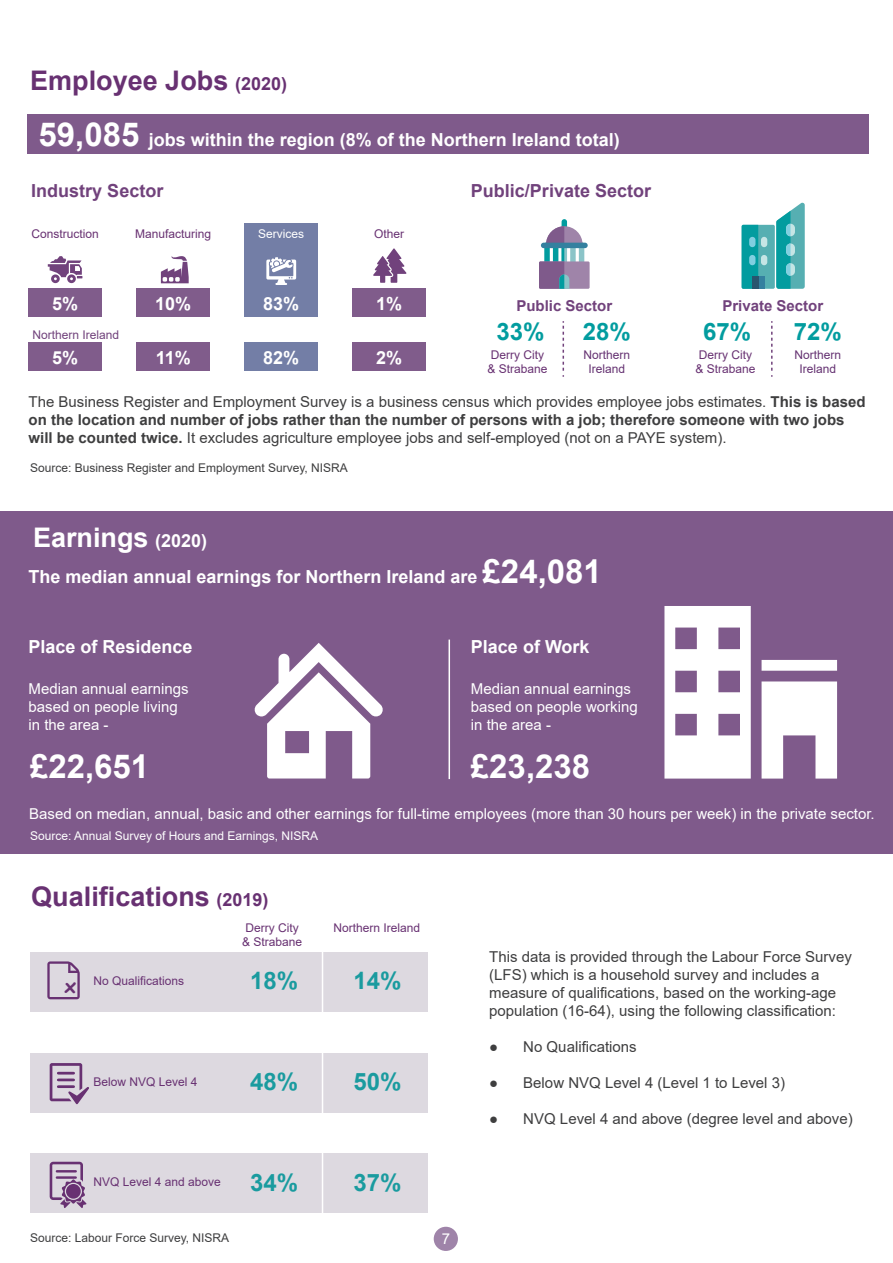
<style>
.page{position:relative;width:893px;height:1263px;background:#fff}
.page>*{position:absolute;margin:0;border:0;box-sizing:border-box;transform-origin:0 0}
.t1{font:700 33px "Arial";color:#fff}
.t2{font:700 27px "Arial";color:#683172}
.t3{font:700 27px "Arial";color:#fff}
.t4{font:700 24px "Arial";color:#1a9b9f}
.t5{font:700 24px "Arial";color:#029c9f}
.t6{font:700 19.65px "Comic Sans MS";color:#683172}
.t7{font:700 18px "Arial";color:#fff}
.t8{font:700 18px "Arial";color:#71427c}
.t9{font:15px/18px "Arial";color:#3e3e3f}
.t10{font:15px/18px "Arial";color:#fff}
.t11{font:700 15px "Arial";color:#71427c}
.t12{font:12px/14.4px "Arial";color:#683172}
.t13{font:12px "Arial";color:#3e3e3f}
.t14{font:12px "Arial";color:#fff}
.t15{font:12px/14.4px "Arial";color:#653272;text-align:center}
.t16{font:12px "Arial";color:#71427c}
.s1{font-size:18px}
.s2{font-size:33px}
.s3{font-weight:700}
</style>
<div class="page">
<div style="left:30px;top:952px;width:398px;height:59px;background:#ddd9e0"></div>
<div style="left:30px;top:1053px;width:398px;height:59px;background:#ddd9e0"></div>
<div style="left:30px;top:1154px;width:398px;height:59px;background:#ddd9e0"></div>
<svg style="left:563px;top:321px;width:1px;height:56px"></svg>
<svg style="left:771px;top:321px;width:2px;height:56px"></svg>
<div style="left:29px;top:288px;width:73px;height:29px;background:#805c8b"></div>
<div style="left:137px;top:288px;width:73px;height:29px;background:#805c8b"></div>
<div style="left:245px;top:224px;width:73px;height:93px;background:#737ea6"></div>
<div style="left:353px;top:288px;width:73px;height:29px;background:#805c8b"></div>
<svg style="left:161px;top:256px;width:28px;height:27px"></svg>
<svg style="left:48px;top:256px;width:34px;height:27px"></svg>
<svg style="left:266px;top:257px;width:30px;height:28px"></svg>
<div style="left:29px;top:342px;width:73px;height:29px;background:#805c8b"></div>
<div style="left:137px;top:342px;width:73px;height:29px;background:#805c8b"></div>
<div style="left:245px;top:342px;width:73px;height:29px;background:#737ea6"></div>
<div style="left:353px;top:342px;width:73px;height:29px;background:#805c8b"></div>
<div style="left:0;top:512px;width:893px;height:342px;background:#7f5a8b"></div>
<svg style="left:47px;top:961px;width:33px;height:38px"></svg>
<svg style="left:50px;top:1063px;width:39px;height:41px"></svg>
<svg style="left:50px;top:1162px;width:36px;height:46px"></svg>
<div style="left:562px;top:219px;width:5px;height:12px;background:#029c9f;border-radius:3px"></div>
<div style="left:579px;top:242px;width:5px;height:23px;background:#8bc4c8;border-radius:3px"></div>
<div style="left:539px;top:261px;width:51px;height:28px;background:#9f84a9"></div>
<svg style="left:539px;top:226px;width:44px;height:63px"></svg>
<div style="left:541px;top:243px;width:47px;height:5px;background:#34809f;border-radius:3px"></div>
<svg style="left:776px;top:202px;width:29px;height:87px;background:#54b6b9"></svg>
<div style="left:742px;top:225px;width:33px;height:64px;background:#56afb2;border-radius:2px"></div>
<svg style="left:742px;top:225px;width:16px;height:64px"></svg>
<div style="left:749px;top:237px;width:6px;height:10px;background:#81cfe0;border-radius:3px"></div>
<div style="left:761px;top:237px;width:6px;height:10px;background:#c5e5e5;border-radius:3px"></div>
<div style="left:749px;top:255px;width:6px;height:10px;background:#81cfe0;border-radius:3px"></div>
<div style="left:761px;top:255px;width:6px;height:10px;background:#c5e5e5;border-radius:3px"></div>
<svg style="left:758px;top:277px;width:6px;height:12px"></svg>
<div style="left:752px;top:277px;width:6px;height:12px;background:#29556e"></div>
<hr style="left:449px;top:639px;width:1px;height:140px;background:#fff">
<svg style="left:373px;top:248px;width:33px;height:35px"></svg>
<hr style="left:322px;top:924px;width:1px;height:298px;background:#fff">
<div style="left:27px;top:114px;width:842px;height:39px;background:#7f5a8b"></div>
<svg style="left:255px;top:643px;width:128px;height:135px"></svg>
<svg style="left:664px;top:606px;width:173px;height:172px"></svg>
<h2 class="t2" style="left:30px;top:61px;width:258px">Employee Jobs <span class="s1">(2020)</span></h2>
<p class="t7" style="left:39px;top:127px;width:583px"><span class="s2">59,085</span> jobs within the region (8% of the Northern Ireland total)</p>
<p class="t8" style="left:31px;top:178px;width:134px">Industry Sector</p>
<p class="t8" style="left:471px;top:178px;width:182px">Public/Private Sector</p>
<p class="t12" style="left:32px;top:226px;width:69px">Construction</p>
<p class="t12" style="left:135px;top:226px;width:78px">Manufacturing</p>
<p class="t12" style="left:374px;top:226px;width:32px">Other</p>
<p class="t14" style="left:258px;top:225px;width:48px">Services</p>
<p class="t7" style="left:52px;top:291px;width:28px">5%</p>
<p class="t7" style="left:155px;top:291px;width:38px">10%</p>
<p class="t16" style="left:33px;top:327px;width:88px">Northern Ireland</p>
<p class="t7" style="left:263px;top:291px;width:38px">83%</p>
<p class="t7" style="left:376px;top:291px;width:28px">1%</p>
<p class="t7" style="left:52px;top:345px;width:28px">5%</p>
<p class="t7" style="left:156px;top:345px;width:37px">11%</p>
<p class="t7" style="left:263px;top:345px;width:38px">82%</p>
<p class="t7" style="left:376px;top:345px;width:28px">2%</p>
<p class="t11" style="left:516px;top:295px;width:97px">Public Sector</p>
<p class="t11" style="left:722px;top:295px;width:102px">Private Sector</p>
<h3 class="t5" style="left:496px;top:314px;width:50px">33%</h3>
<h3 class="t5" style="left:583px;top:314px;width:50px">28%</h3>
<h3 class="t5" style="left:703px;top:314px;width:50px">67%</h3>
<h3 class="t5" style="left:794px;top:314px;width:50px">72%</h3>
<p class="t12" style="left:487px;top:347px;width:62px">Derry City &amp; Strabane</p>
<p class="t15" style="left:583px;top:347px;width:48px">Northern<br>Ireland</p>
<p class="t12" style="left:695px;top:347px;width:62px">Derry City &amp; Strabane</p>
<p class="t15" style="left:795px;top:347px;width:48px">Northern<br>Ireland</p>
<p class="t9" style="left:29px;top:392px;width:839px">The Business Register and Employment Survey is a business census which provides employee jobs estimates. <span class="s3">This is based on the location and number of jobs rather than the number of persons with a job; therefore someone with two jobs will be counted twice.</span> It excludes agriculture employee jobs and self-employed (not on a PAYE system).</p>
<p class="t13" style="left:30px;top:459px;width:319px">Source: Business Register and Employment Survey, NISRA</p>
<h2 class="t3" style="left:33px;top:518px;width:176px">Earnings <span class="s1">(2020)</span></h2>
<p class="t7" style="left:29px;top:563px;width:575px">The median annual earnings for Northern Ireland are <span class="s2">£24,081</span></p>
<p class="t7" style="left:29px;top:634px;width:166px">Place of Residence</p>
<p class="t7" style="left:471px;top:634px;width:120px">Place of Work</p>
<p class="t10" style="left:29px;top:679px;width:162px">Median annual earnings based on people living in the area -</p>
<h1 class="t1" style="left:30px;top:743px;width:121px">£22,651</h1>
<p class="t10" style="left:471px;top:679px;width:168px">Median annual earnings based on people working in the area -</p>
<h1 class="t1" style="left:471px;top:743px;width:121px">£23,238</h1>
<p class="t10" style="left:29px;top:804px;width:847px">Based on median, annual, basic and other earnings for full-time employees (more than 30 hours per week) in the private sector.</p>
<p class="t14" style="left:30px;top:827px;width:290px">Source: Annual Survey of Hours and Earnings, NISRA</p>
<h2 class="t2" style="left:31px;top:877px;width:239px">Qualifications <span class="s1">(2019)</span></h2>
<p class="t12" style="left:245px;top:920px;width:55px">Derry City</p>
<p class="t12" style="left:333px;top:920px;width:88px">Northern Ireland</p>
<p class="t12" style="left:242px;top:934px;width:62px">&amp; Strabane</p>
<h3 class="t6" style="left:64px;top:971px;width:13px">x</h3>
<h3 class="t4" style="left:250px;top:964px;width:50px">18%</h3>
<p class="t12" style="left:93px;top:974px;width:92px">No Qualifications</p>
<h3 class="t4" style="left:354px;top:964px;width:50px">14%</h3>
<p class="t12" style="left:93px;top:1074px;width:106px">Below NVQ Level 4</p>
<h3 class="t4" style="left:250px;top:1065px;width:50px">48%</h3>
<h3 class="t4" style="left:354px;top:1065px;width:50px">50%</h3>
<p class="t12" style="left:93px;top:1175px;width:129px">NVQ Level 4 and above</p>
<p class="t13" style="left:30px;top:1229px;width:201px">Source: Labour Force Survey, NISRA</p>
<h3 class="t4" style="left:250px;top:1165px;width:50px">34%</h3>
<h3 class="t4" style="left:354px;top:1165px;width:50px">37%</h3>
<p class="t10" style="left:442px;top:1230px;width:10px">7</p>
<p class="t9" style="left:489px;top:948px;width:364px">This data is provided through the Labour Force Survey (LFS) which is a household survey and includes a measure of qualifications, based on the working-age population (16-64), using the following classification:</p>
<p class="t9" style="left:489px;top:1038px;width:149px">● No Qualifications</p>
<p class="t9" style="left:489px;top:1074px;width:297px">● Below NVQ Level 4 (Level 1 to Level 3)</p>
<p class="t9" style="left:489px;top:1110px;width:365px">● NVQ Level 4 and above (degree level and above)</p>
</div>
